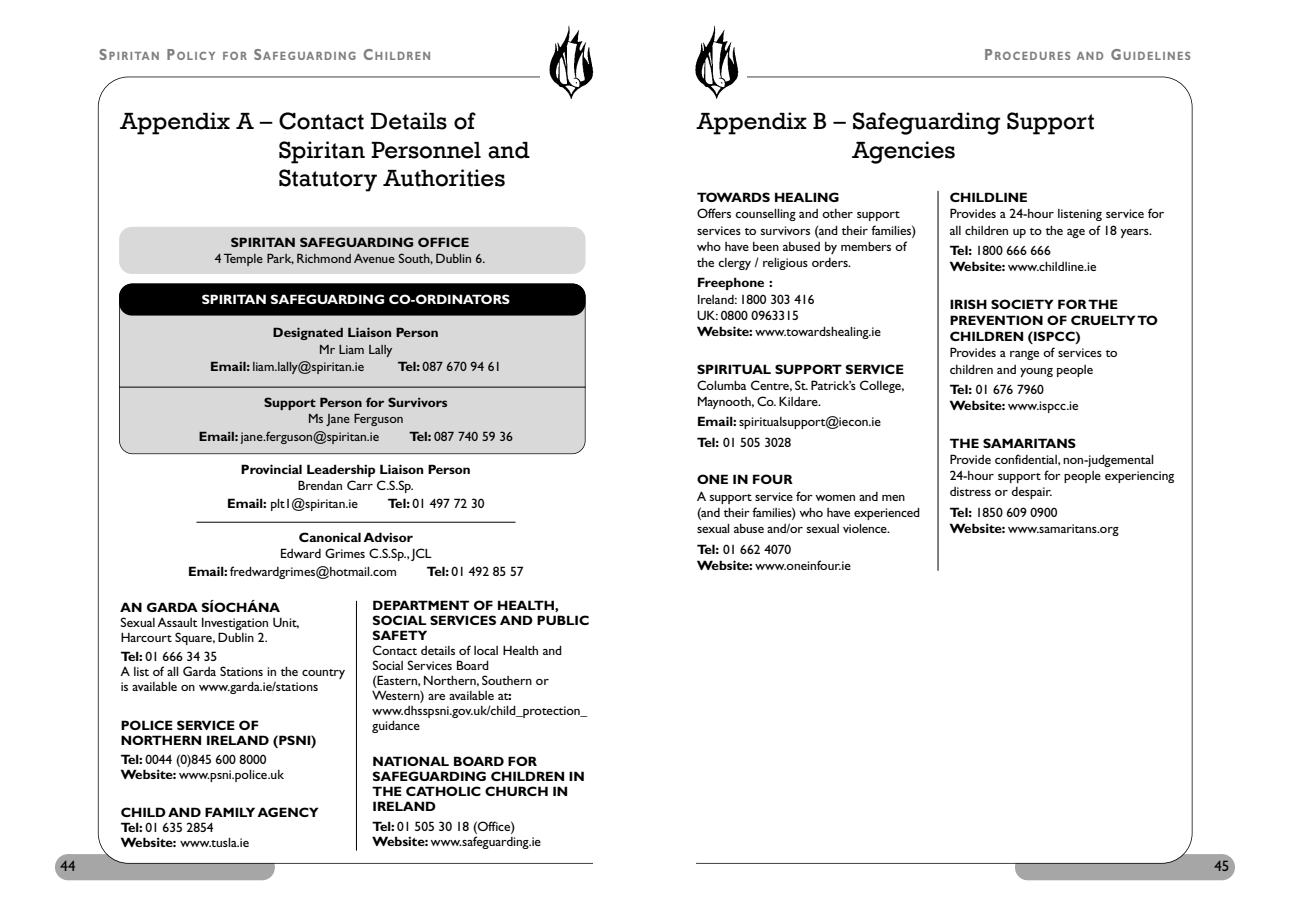
<style>
.page{position:relative;width:1289px;height:919px;background:#fff}
.page>*{position:absolute;margin:0;border:0;box-sizing:border-box;transform-origin:0 0}
.t1{font:24px/28.8px "Rockwell";color:#000}
.t2{font:15px "Humanist 521 BT";color:#000}
.t3{font:13.5px/16.2px "Gill Sans";color:#000}
.t4{font:700 13.5px/15px "Gill Sans";color:#000}
.t5{font:700 13.5px "Gill Sans";color:#fff}
.t6{font:700 12.15px "Gill Sans";letter-spacing:.135em;color:#808080;scale:.83 1}
.s1{font-size:16.2px}
.s2{font-weight:700}
.s3{font-weight:400}
</style>
<div class="page">
<div style="left:1208px;top:854px;width:26px;height:26px;background:#a6a6a6;border-radius:50%"></div>
<div style="left:1014px;top:854px;width:216px;height:26px;background:#a6a6a6;border-radius:13px"></div>
<div style="left:668px;top:77px;width:523px;height:785px;background:#fff;border-radius:30px"></div>
<div style="left:55px;top:854px;width:26px;height:26px;background:#a6a6a6;border-radius:50%"></div>
<div style="left:58px;top:854px;width:217px;height:26px;background:#a6a6a6;border-radius:13px"></div>
<div style="left:99px;top:77px;width:527px;height:785px;background:#fff;border-radius:30px"></div>
<img style="left:549px;top:25px;width:45px;height:74px">
<img style="left:695px;top:25px;width:44px;height:74px">
<div style="left:120px;top:284px;width:465px;height:169px;background:#d9d9d9;border-radius:13px"></div>
<div style="left:119px;top:283px;width:466px;height:171px;border:2px solid #000;border-radius:14px"></div>
<div style="left:119px;top:283px;width:466px;height:32px;background:#000;border-radius:13px"></div>
<div style="left:119px;top:227px;width:466px;height:47px;background:#d9d9d9;border-radius:13px"></div>
<hr style="left:356px;top:600px;width:1px;height:250px;background:#000">
<hr style="left:119px;top:387px;width:466px;height:1px;background:#000">
<hr style="left:196px;top:522px;width:319px;height:1px;background:#000">
<hr style="left:937px;top:191px;width:1px;height:379px;background:#000">
<p class="t6" style="left:99px;top:49px;width:401px"><span class="s1">S</span>PIRITAN <span class="s1">P</span>OLICY FOR <span class="s1">S</span>AFEGUARDING <span class="s1">C</span>HILDREN</p>
<h1 class="t1" style="left:279px;top:107px;width:252px;text-indent:-158px">Appendix A – Contact Details of<br>Spiritan Personnel and<br>Statutory Authorities</h1>
<p class="t4" style="left:231px;top:235px;width:240px">SPIRITAN SAFEGUARDING OFFICE</p>
<p class="t3" style="left:215px;top:250px;width:272px">4 Temple Park, Richmond Avenue South, Dublin 6.</p>
<p class="t5" style="left:202px;top:291px;width:310px">SPIRITAN SAFEGUARDING CO-ORDINATORS</p>
<p class="t4" style="left:273px;top:325px;width:167px">Designated Liaison Person</p>
<p class="t3" style="left:210px;top:340px;width:184px;line-height:17.9px;text-indent:109px">Mr Liam Lally<br><span class="s2">Email:</span> liam.lally@spiritan.ie</p>
<p class="t3" style="left:398px;top:359px;width:105px"><span class="s2">Tel:</span> 087 670 94 61</p>
<p class="t4" style="left:264px;top:394px;width:185px">Support Person for Survivors</p>
<p class="t3" style="left:199px;top:409px;width:206px;line-height:17.9px;text-indent:109px">Ms Jane Ferguson<br><span class="s2">Email:</span> jane.ferguson@spiritan.ie</p>
<p class="t3" style="left:409px;top:428px;width:105px"><span class="s2">Tel:</span> 087 740 59 36</p>
<p class="t4" style="left:241px;top:462px;width:231px">Provincial Leadership Liaison Person</p>
<p class="t3" style="left:227px;top:477px;width:188px;line-height:17.9px;text-indent:71px">Brendan Carr C.S.Sp.<br><span class="s2">Email:</span> plt1@spiritan.ie</p>
<p class="t3" style="left:388px;top:495px;width:98px"><span class="s2">Tel:</span> 01 497 72 30</p>
<p class="t4" style="left:299px;top:529px;width:115px">Canonical Advisor</p>
<p class="t3" style="left:188px;top:544px;width:245px;line-height:17.9px;text-indent:92px">Edward Grimes C.S.Sp., JCL<br><span class="s2">Email:</span> fredwardgrimes@hotmail.com</p>
<p class="t3" style="left:427px;top:563px;width:98px"><span class="s2">Tel:</span> 01 492 85 57</p>
<p class="t4" style="left:121px;top:599px;width:161px">AN GARDA SÍOCHÁNA</p>
<p class="t3" style="left:121px;top:614px;width:180px;line-height:15px">Sexual Assault Investigation Unit,<br>Harcourt Square, Dublin 2.</p>
<p class="t3" style="left:121px;top:649px;width:226px;line-height:15px"><span class="s2">Tel:</span> 01 666 34 35<br>A list of all Garda Stations in the country is available on www.garda.ie/stations</p>
<p class="t4" style="left:121px;top:717px;width:197px">POLICE SERVICE OF<br>NORTHERN IRELAND (PSNI)</p>
<p class="t3" style="left:121px;top:751px;width:165px;line-height:15px"><span class="s2">Tel:</span> 0044 (0)845 600 8000<br><span class="s2">Website:</span> www.psni.police.uk</p>
<p class="t4" style="left:121px;top:805px;width:200px">CHILD AND FAMILY AGENCY<br>Tel: <span class="s3">01 635 2854<br></span>Website: <span class="s3">www.tusla.ie</span></p>
<p class="t4" style="left:372px;top:598px;width:218px">DEPARTMENT OF HEALTH,<br>SOCIAL SERVICES AND PUBLIC<br>SAFETY</p>
<p class="t3" style="left:372px;top:643px;width:216px;line-height:15px">Contact details of local Health and<br>Social Services Board<br>(Eastern, Northern, Southern or<br>Western) are available at<span class="s2">: </span>www.dhsspsni.gov.uk/child_protection_ guidance</p>
<p class="t4" style="left:372px;top:754px;width:214px">NATIONAL BOARD FOR<br>SAFEGUARDING CHILDREN IN<br>THE CATHOLIC CHURCH IN<br>IRELAND</p>
<p class="t3" style="left:372px;top:818px;width:170px;line-height:15px"><span class="s2">Tel:</span> 01 505 30 18 (Office)<br><span class="s2">Website:</span> www.safeguarding.ie</p>
<p class="t6" style="left:984px;top:49px;width:250px"><span class="s1">P</span>ROCEDURES AND <span class="s1">G</span>UIDELINES</p>
<h1 class="t1" style="left:852px;top:107px;width:244px;text-indent:-155px">Appendix B – Safeguarding Support<br>Agencies</h1>
<p class="t4" style="left:697px;top:190px;width:144px">TOWARDS HEALING</p>
<p class="t3" style="left:697px;top:206px;width:220px">Offers counselling and other support services to survivors (and their families) who have been abused by members of the clergy / religious orders.</p>
<p class="t4" style="left:697px;top:275px;width:77px">Freephone :</p>
<p class="t3" style="left:697px;top:291px;width:185px">Ireland: 1800 303 416<br>UK: 0800 0963315<br><span class="s2">Website:</span> www.towardshealing.ie</p>
<p class="t4" style="left:697px;top:361px;width:208px">SPIRITUAL SUPPORT SERVICE</p>
<p class="t3" style="left:697px;top:377px;width:209px">Columba Centre, St. Patrick’s College,<br>Maynooth, Co. Kildare.</p>
<p class="t3" style="left:697px;top:412px;width:185px;line-height:20.4px"><span class="s2">Email:</span> spiritualsupport@iecon.ie<br><span class="s2">Tel:</span> 01 505 3028</p>
<p class="t4" style="left:697px;top:472px;width:97px">ONE IN FOUR</p>
<p class="t3" style="left:697px;top:488px;width:224px">A support service for women and men (and their families) who have experienced sexual abuse and/or sexual violence.</p>
<p class="t3" style="left:697px;top:541px;width:155px"><span class="s2">Tel:</span> 01 662 4070<br><span class="s2">Website:</span> www.oneinfour.ie</p>
<p class="t4" style="left:949px;top:190px;width:80px">CHILDLINE</p>
<p class="t3" style="left:949px;top:206px;width:216px">Provides a 24-hour listening service for all children up to the age of 18 years.</p>
<p class="t3" style="left:949px;top:242px;width:148px"><span class="s2">Tel:</span> 1800 666 666<br><span class="s2">Website:</span> www.childline.ie</p>
<p class="t4" style="left:949px;top:296px;width:210px;line-height:16.2px">IRISH SOCIETY FOR THE<br>PREVENTION OF CRUELTY TO<br>CHILDREN (ISPCC)</p>
<p class="t3" style="left:949px;top:345px;width:169px">Provides a range of services to children and young people</p>
<p class="t3" style="left:949px;top:381px;width:130px"><span class="s2">Tel:</span> 01 676 7960<br><span class="s2">Website:</span> www.ispcc.ie</p>
<p class="t4" style="left:949px;top:435px;width:128px">THE SAMARITANS</p>
<p class="t3" style="left:949px;top:451px;width:226px">Provide confidential, non-judgemental<br>24-hour support for people experiencing distress or despair.</p>
<p class="t3" style="left:949px;top:504px;width:170px"><span class="s2">Tel:</span> 1850 609 0900<br><span class="s2">Website:</span> www.samaritans.org</p>
<p class="t2" style="left:61px;top:856px;width:17px">44</p>
<p class="t2" style="left:1214px;top:856px;width:17px">45</p>
</div>
